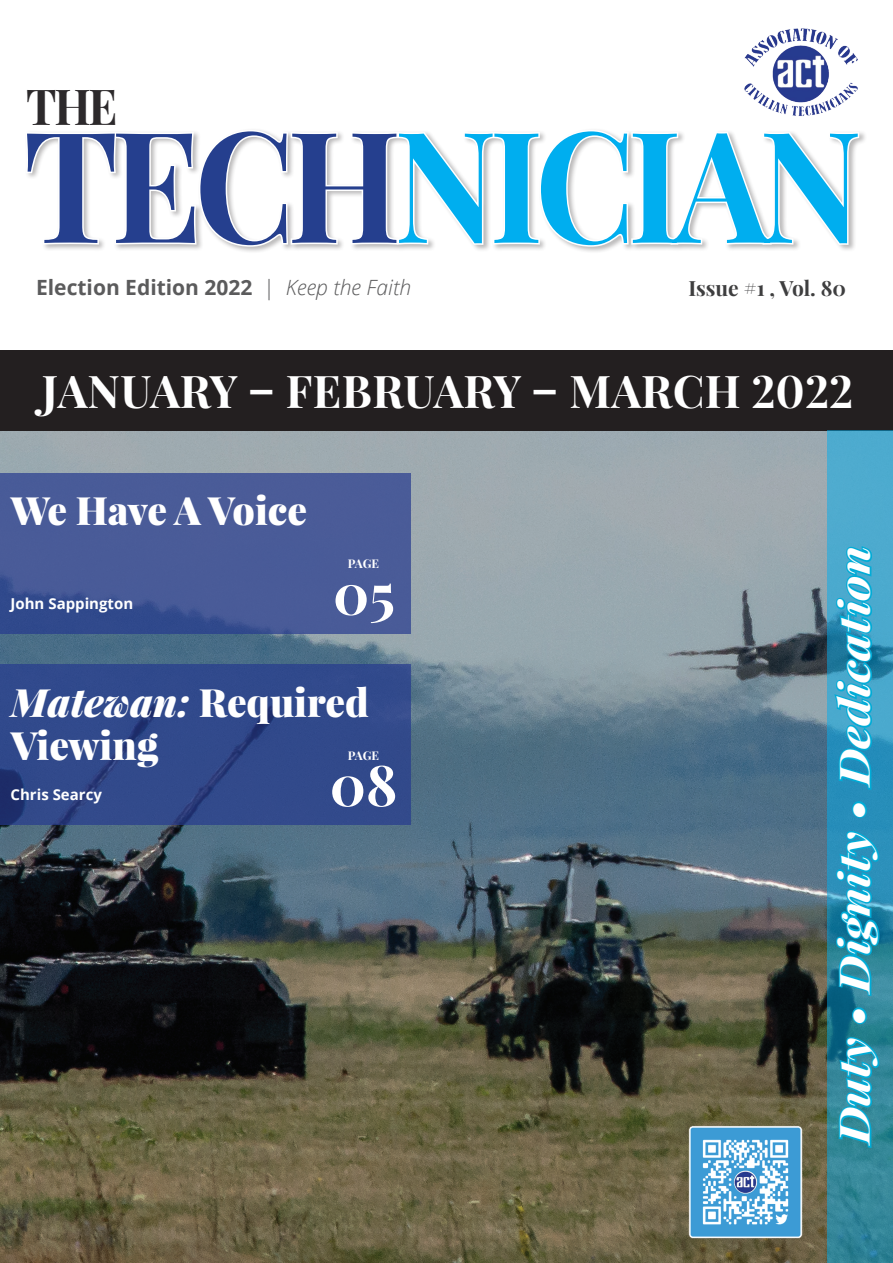
<style>
.page{position:relative;width:893px;height:1263px;background:#fff}
.page>*{position:absolute;margin:0;border:0;box-sizing:border-box;transform-origin:0 0}
.t1{font:700 154.5px "Playfair Display";letter-spacing:-.05em;color:#00aeef;scale:.92 1}
.t2{font:700 56.25px "Playfair Display";color:#fff}
.t3{font:700 49.5px "Playfair Display";color:#2c292b;scale:.92 1}
.t4{font:700 45px "Playfair Display";color:#fff}
.t5{font:italic 700 42px "Playfair Display";color:#fff;scale:1.15 1}
.t6{font:900 39px/43.5px "Playfair Display";letter-spacing:-.005em;color:#fff}
.t7{font:700 21px "Open Sans";color:#5b5b5c}
.t8{font:700 21px "Playfair Display";color:#3e3e3f}
.t9{font:700 15px "Open Sans";color:#fff}
.t10{font:700 12px "Playfair Display";letter-spacing:-.01em;color:#fff}
.s1{color:#253f8e}
.s2{font-weight:300}
.s3{font-weight:300;font-style:italic}
.s4{font-style:italic}
</style>
<div class="page">
<img style="left:0;top:430px;width:827px;height:833px">
<div style="left:0;top:350px;width:893px;height:80px;background:#231f20"></div>
<svg style="left:827px;top:430px;width:66px;height:833px;background:#3891ad"></svg>
<svg style="left:824px;top:1035px;width:57px;height:115px;background:#268ba1"></svg>
<svg style="left:850px;top:1005px;width:18px;height:21px"></svg>
<svg style="left:834px;top:829px;width:59px;height:169px;background:#1d91b5"></svg>
<svg style="left:850px;top:799px;width:18px;height:21px"></svg>
<svg style="left:773px;top:544px;width:120px;height:248px;background:#4890ac"></svg>
<img style="left:744px;top:28px;width:114px;height:88px">
<img style="left:689px;top:1125px;width:113px;height:114px">
<div style="left:24px;top:128px;width:843px;height:126px;background:#231f20;opacity:.32"></div>
<svg style="left:24px;top:128px;width:837px;height:120px"></svg>
<svg style="left:0;top:474px;width:410px;height:160px;background:#465896"></svg>
<div style="left:0;top:665px;width:410px;height:160px;background:#314a8b"></div>
<p class="t3" style="left:26px;top:76px;width:101px">THE</p>
<h1 class="t1" style="left:23px;top:88px;width:913px"><span class="s1">TECH</span>NICIAN</h1>
<p class="t7" style="left:36px;top:273px;width:376px">Election Edition 2022 <span class="s2">|</span> <span class="s3">Keep the Faith</span></p>
<p class="t8" style="left:688px;top:275px;width:159px">Issue #1 , Vol. 80</p>
<p class="t4" style="left:42px;top:363px;width:813px">JANUARY – FEBRUARY – MARCH 2022</p>
<p class="t6" style="left:11px;top:488px;width:298px">We Have A Voice</p>
<p class="t9" style="left:11px;top:593px;width:124px">John Sappington</p>
<p class="t10" style="left:348px;top:556px;width:33px">PAGE</p>
<h2 class="t2" style="left:333px;top:558px;width:64px">05</h2>
<p class="t6" style="left:11px;top:680px;width:360px"><span class="s4">Matewan:</span> Required<br>Viewing</p>
<p class="t10" style="left:348px;top:747px;width:33px">PAGE</p>
<h2 class="t2" style="left:330px;top:750px;width:69px">08</h2>
<p class="t9" style="left:11px;top:784px;width:93px">Chris Searcy</p>
<p class="t5" style="left:825px;top:1144px;width:522px;rotate:-90deg">Duty • Dignity • Dedication</p>
</div>
